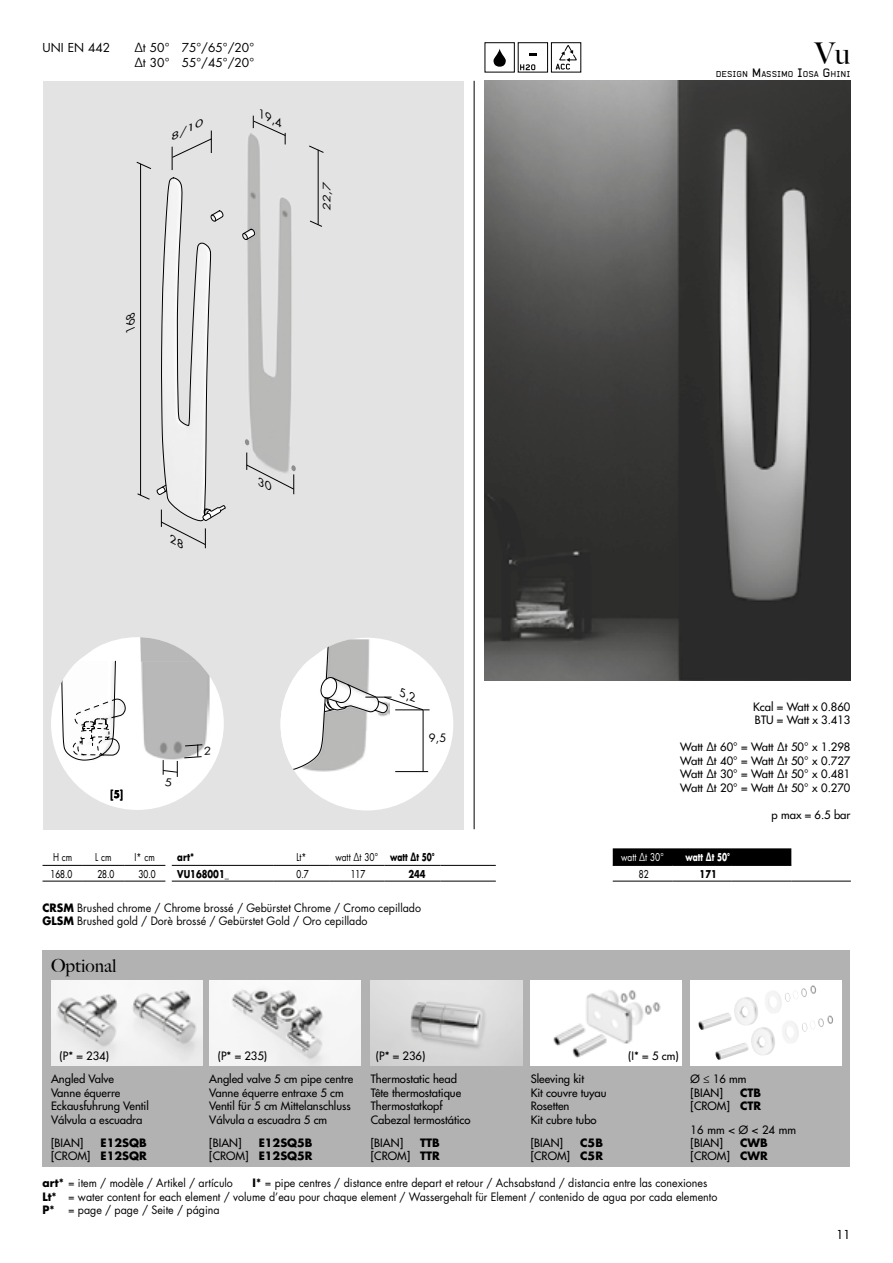
<style>
.page{position:relative;width:893px;height:1263px;background:#fff}
.page>*{position:absolute;margin:0;border:0;box-sizing:border-box;transform-origin:0 0}
.t1{font:500 30px "Big Caslon";color:#000}
.t2{font:500 18px "Big Caslon";color:#000}
.t3{font:12px/14.4px "Futura Std";color:#000}
.t4{font:500 12px "Futura Std";color:#000}
.t5{font:500 11.25px/13.5px "Futura Std";color:#000}
.t6{font:11.25px/13.5px "Futura Std";color:#000;scale:.95 1}
.t7{font:700 11.25px/13.2px "Futura Std";color:#000;text-align:right}
.t8{font:11.25px "Futura Std";color:#000}
.t9{font:italic 11.25px "Futura Std";color:#000}
.t10{font:italic 10.65px "Futura Std";color:#000;scale:1.1 1}
.t11{font:10.5px "Futura Std";color:#000;scale:.8 1}
.t12{font:500 10.5px "Futura Std";color:#000;scale:.8 1}
.t13{font:700 10.5px "Futura Std";color:#000;scale:.8 1}
.t14{font:10.5px "Futura Std";color:#fff;scale:.8 1}
.t15{font:700 10.5px "Futura Std";color:#fff;scale:.7 1}
.t16{font:700 10.5px "Futura Std";color:#000;scale:.85 1}
.t17{font:italic 9.9px "Futura Std";color:#000;scale:1.27 1}
.t18{font:italic 8.55px "Futura Std";color:#000;scale:1.73 1}
.t19{font:8.4px "Alpha Headline Pro";color:#000}
.s1{font-size:12px}
.s2{font-weight:700}
.s3{font-weight:500}
</style>
<div class="page">
<div style="left:43px;top:81px;width:420px;height:748px;background:#e3e3e3"></div>
<img style="left:485px;top:81px;width:365px;height:599px">
<hr style="left:474px;top:81px;width:1px;height:748px;background:#000">
<svg style="left:493px;top:49px;width:13px;height:18px"></svg>
<svg style="left:520px;top:64px;width:15px;height:6px"></svg>
<svg style="left:529px;top:54px;width:8px;height:2px"></svg>
<svg style="left:556px;top:45px;width:20px;height:25px"></svg>
<div style="left:43px;top:950px;width:807px;height:217px;background:#b3b2b2"></div>
<img style="left:51px;top:980px;width:151px;height:85px">
<img style="left:371px;top:980px;width:151px;height:85px">
<img style="left:209px;top:980px;width:152px;height:85px">
<div style="left:691px;top:980px;width:151px;height:85px;background:#fff"></div>
<img style="left:698px;top:985px;width:118px;height:45px">
<img style="left:715px;top:1015px;width:118px;height:45px">
<div style="left:531px;top:980px;width:151px;height:85px;background:#fff"></div>
<img style="left:553px;top:990px;width:108px;height:68px">
<img style="left:171px;top:133px;width:121px;height:319px">
<svg style="left:242px;top:229px;width:13px;height:11px"></svg>
<hr style="left:140px;top:164px;width:1px;height:331px;background:#000">
<svg style="left:137px;top:493px;width:13px;height:7px"></svg>
<svg style="left:136px;top:162px;width:15px;height:7px"></svg>
<hr style="left:318px;top:150px;width:1px;height:75px;background:#000">
<svg style="left:310px;top:220px;width:12px;height:7px"></svg>
<svg style="left:309px;top:145px;width:15px;height:8px"></svg>
<svg style="left:245px;top:439px;width:4px;height:7px"></svg>
<svg style="left:172px;top:131px;width:40px;height:39px"></svg>
<svg style="left:253px;top:116px;width:33px;height:28px"></svg>
<div style="left:613px;top:848px;width:178px;height:17px;background:#000"></div>
<hr style="left:43px;top:865px;width:40px;height:1px;background:#000">
<hr style="left:83px;top:865px;width:41px;height:1px;background:#000">
<hr style="left:124px;top:865px;width:41px;height:1px;background:#000">
<hr style="left:172px;top:865px;width:102px;height:1px;background:#000">
<hr style="left:274px;top:865px;width:55px;height:1px;background:#000">
<hr style="left:329px;top:865px;width:55px;height:1px;background:#000">
<hr style="left:384px;top:865px;width:57px;height:1px;background:#000">
<hr style="left:441px;top:865px;width:55px;height:1px;background:#000">
<hr style="left:613px;top:865px;width:59px;height:1px;background:#000">
<hr style="left:672px;top:865px;width:60px;height:1px;background:#000">
<hr style="left:732px;top:865px;width:59px;height:1px;background:#000">
<hr style="left:43px;top:881px;width:40px;height:1px;background:#000">
<hr style="left:83px;top:881px;width:41px;height:1px;background:#000">
<hr style="left:124px;top:881px;width:41px;height:1px;background:#000">
<hr style="left:172px;top:881px;width:102px;height:1px;background:#000">
<hr style="left:274px;top:881px;width:55px;height:1px;background:#000">
<hr style="left:329px;top:881px;width:55px;height:1px;background:#000">
<hr style="left:384px;top:881px;width:57px;height:1px;background:#000">
<hr style="left:441px;top:881px;width:55px;height:1px;background:#000">
<hr style="left:613px;top:881px;width:59px;height:1px;background:#000">
<hr style="left:672px;top:881px;width:60px;height:1px;background:#000">
<hr style="left:732px;top:881px;width:59px;height:1px;background:#000">
<hr style="left:791px;top:881px;width:60px;height:1px;background:#000">
<svg style="left:281px;top:638px;width:172px;height:172px"></svg>
<svg style="left:157px;top:177px;width:69px;height:372px"></svg>
<svg style="left:51px;top:637px;width:173px;height:173px"></svg>
<svg style="left:246px;top:452px;width:50px;height:42px"></svg>
<p class="t3" style="left:43px;top:41px;width:69px">UNI EN 442</p>
<p class="t3" style="left:134px;top:41px;width:121px">∆t 50° 75°/65°/20° ∆t 30° 55°/45°/20°</p>
<p class="t18" style="left:167px;top:133px;width:22px;rotate:-26deg">8/10</p>
<p class="t10" style="left:263px;top:108px;width:25px;rotate:24deg">19,4</p>
<p class="t9" style="left:123px;top:331px;width:29px;rotate:-90deg">168</p>
<p class="t17" style="left:320px;top:211px;width:25px;rotate:-90deg">22,7</p>
<p class="t16" style="left:111px;top:787px;width:16px">[5]</p>
<p class="t8" style="left:429px;top:731px;width:19px">9,5</p>
<h1 class="t1" style="left:815px;top:36px;width:37px">Vu</h1>
<p class="t19" style="left:716px;top:69px;width:136px">DESIGN <span class="s1">M</span>ASSIMO <span class="s1">I</span>OSA <span class="s1">G</span>HINI</p>
<p class="t5" style="left:753px;top:700px;width:99px">Kcal = Watt x 0.860<br>BTU = Watt x 3.413</p>
<p class="t5" style="left:680px;top:741px;width:172px;text-align:justify">Watt ∆t 60° = Watt ∆t 50° x 1.298<br>Watt ∆t 40° = Watt ∆t 50° x 0.727<br>Watt ∆t 30° = Watt ∆t 50° x 0.481<br>Watt ∆t 20° = Watt ∆t 50° x 0.270</p>
<p class="t5" style="left:772px;top:808px;width:80px">p max = 6.5 bar</p>
<p class="t11" style="left:53px;top:850px;width:26px">H cm</p>
<p class="t11" style="left:95px;top:850px;width:22px">L cm</p>
<p class="t11" style="left:135px;top:850px;width:27px">I* cm</p>
<p class="t13" style="left:177px;top:850px;width:22px">art*</p>
<p class="t11" style="left:296px;top:850px;width:14px">Lt*</p>
<p class="t11" style="left:335px;top:850px;width:126px">watt ∆t 30° <span class="s2">watt ∆t 50°</span></p>
<p class="t14" style="left:621px;top:851px;width:55px">watt ∆t 30°</p>
<p class="t15" style="left:685px;top:850px;width:65px">watt ∆t 50°</p>
<p class="t12" style="left:50px;top:867px;width:29px">168.0</p>
<p class="t12" style="left:97px;top:867px;width:23px">28.0</p>
<p class="t12" style="left:139px;top:867px;width:23px">30.0</p>
<p class="t13" style="left:177px;top:867px;width:66px">VU168001_</p>
<p class="t12" style="left:297px;top:867px;width:17px">0.7</p>
<p class="t12" style="left:351px;top:867px;width:20px">117</p>
<p class="t13" style="left:408px;top:867px;width:23px">244</p>
<p class="t12" style="left:639px;top:867px;width:14px">82</p>
<p class="t13" style="left:700px;top:867px;width:23px">171</p>
<p class="t6" style="left:43px;top:901px;width:400px"><span class="s2">CRSM</span> Brushed chrome / Chrome brossé / Gebürstet Chrome / Cromo cepillado<br><span class="s2">GLSM</span> Brushed gold / Dorè brossé / Gebürstet Gold / Oro cepillado</p>
<h2 class="t2" style="left:51px;top:955px;width:67px">Optional</h2>
<p class="t5" style="left:60px;top:1049px;width:51px">(P* = 234)</p>
<p class="t5" style="left:218px;top:1049px;width:51px">(P* = 235)</p>
<p class="t5" style="left:628px;top:1049px;width:52px">(I* = 5 cm)</p>
<p class="t5" style="left:371px;top:1044px;width:88px;line-height:23.2px;text-indent:5px">(P* = 236)<br>Thermostatic head</p>
<p class="t5" style="left:371px;top:1086px;width:101px">Tête thermostatique<br>Thermostatkopf<br>Cabezal termostático</p>
<p class="t5" style="left:531px;top:1072px;width:77px">Sleeving kit<br>Kit couvre tuyau<br>Rosetten<br>Kit cubre tubo</p>
<p class="t5" style="left:51px;top:1072px;width:99px">Angled Valve<br>Vanne équerre<br>Eckausfuhrung Ventil<br>Válvula a escuadra</p>
<p class="t5" style="left:51px;top:1136px;width:34px">[BIAN]</p>
<p class="t5" style="left:209px;top:1073px;width:146px">Angled valve 5 cm pipe centre<br>Vanne équerre entraxe 5 cm<br>Ventil für 5 cm Mittelanschluss<br>Válvula a escuadra 5 cm</p>
<p class="t5" style="left:209px;top:1136px;width:34px">[BIAN]</p>
<p class="t7" style="left:51px;top:1136px;width:97px">E12SQB<br><span class="s3">[CROM]</span> E12SQR</p>
<p class="t5" style="left:531px;top:1136px;width:34px">[BIAN]</p>
<p class="t5" style="left:371px;top:1136px;width:34px">[BIAN]</p>
<p class="t7" style="left:209px;top:1136px;width:105px">E12SQ5B<br><span class="s3">[CROM]</span> E12SQ5R</p>
<p class="t7" style="left:531px;top:1136px;width:74px">C5B<br><span class="s3">[CROM]</span> C5R</p>
<p class="t7" style="left:371px;top:1136px;width:71px">TTB<br><span class="s3">[CROM]</span> TTR</p>
<p class="t5" style="left:691px;top:1072px;width:57px">Ø ≤ 16 mm [BIAN]</p>
<p class="t7" style="left:691px;top:1085px;width:72px">CTB<br><span class="s3">[CROM]</span> CTR</p>
<p class="t5" style="left:691px;top:1123px;width:107px">16 mm &lt; Ø &lt; 24 mm [BIAN]</p>
<p class="t7" style="left:691px;top:1136px;width:79px">CWB<br><span class="s3">[CROM]</span> CWR</p>
<p class="t6" style="left:43px;top:1176px;width:202px"><span class="s2">art*</span> = item / modèle / Artikel / artículo</p>
<p class="t6" style="left:43px;top:1176px;width:712px;text-indent:210px"><span class="s2">I*</span> = pipe centres / distance entre depart et retour / Achsabstand / distancia entre las conexiones<br><span class="s2">Lt*</span> = water content for each element / volume d’eau pour chaque element / Wassergehalt für Element / contenido de agua por cada elemento<br><span class="s2">P*</span> = page / page / Seite / página</p>
<p class="t4" style="left:837px;top:1227px;width:15px">11</p>
</div>
